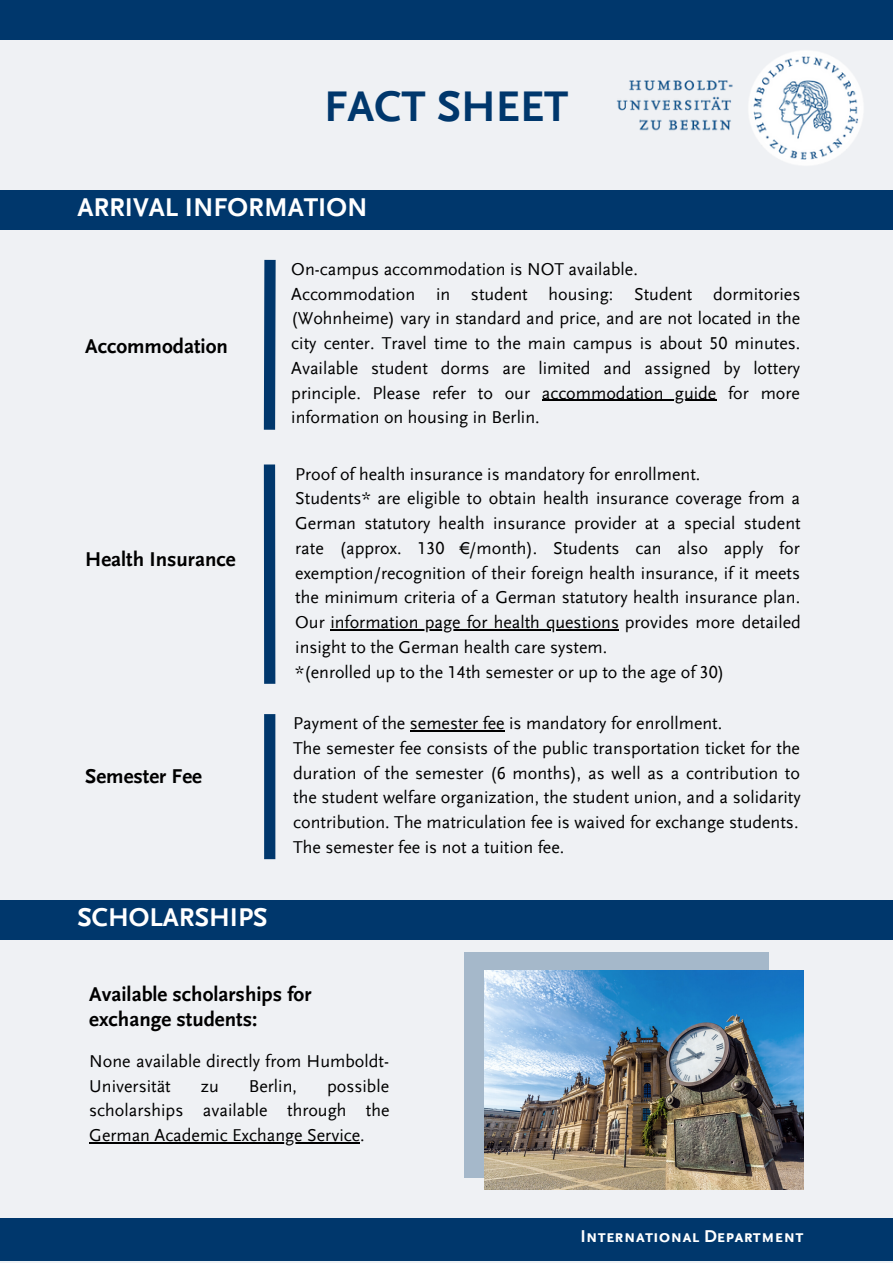
<style>
.page{position:relative;width:893px;height:1264px;background:#fff}
.page>*{position:absolute;margin:0;border:0;box-sizing:border-box;transform-origin:0 0}
.t1{font:700 45px "HU Scala Sans";color:#00376c}
.t2{font:700 27px "HU Scala Sans";color:#fff}
.t3{font:700 21px/24.8px "HU Scala Sans LF";color:#000}
.t4{font:18px/24.8px "HU Scala Sans LF";color:#000}
.t5{font:700 18px "HU Scala Sans SC";color:#fff}
</style>
<div class="page">
<div style="left:0;top:0;width:892px;height:1262px;background:#eff1f4"></div>
<hr style="left:330px;top:629px;width:289px;height:1px;background:#000">
<div style="left:0;top:1217px;width:892px;height:43px;background:#00376c"></div>
<div style="left:0;top:0;width:892px;height:39px;background:#00376c"></div>
<hr style="left:541px;top:400px;width:175px;height:1px;background:#000">
<div style="left:0;top:190px;width:892px;height:40px;background:#00376c"></div>
<hr style="left:410px;top:730px;width:94px;height:1px;background:#000">
<div style="left:0;top:900px;width:892px;height:39px;background:#00376c"></div>
<div style="left:464px;top:951px;width:304px;height:226px;background:#a5b8ca"></div>
<hr style="left:89px;top:1142px;width:271px;height:1px;background:#000">
<img style="left:583px;top:39px;width:309px;height:126px">
<img style="left:485px;top:970px;width:318px;height:219px">
<svg style="left:263px;top:259px;width:13px;height:171px;background:#21517f"></svg>
<div style="left:264px;top:714px;width:11px;height:145px;background:#00376c"></div>
<div style="left:264px;top:464px;width:11px;height:219px;background:#00376c"></div>
<h1 class="t1" style="left:324px;top:84px;width:246px">FACT SHEET</h1>
<h2 class="t2" style="left:77px;top:193px;width:291px">ARRIVAL INFORMATION</h2>
<p class="t3" style="left:85px;top:333px;width:144px">Accommodation</p>
<p class="t3" style="left:85px;top:546px;width:152px">Health Insurance</p>
<p class="t3" style="left:85px;top:764px;width:118px">Semester Fee</p>
<h2 class="t2" style="left:77px;top:903px;width:191px">SCHOLARSHIPS</h2>
<p class="t4" style="left:291px;top:257px;width:510px">On-campus accommodation is NOT available.<br>Accommodation in student housing: Student dormitories (Wohnheime) vary in standard and price, and are not located in the city center. Travel time to the main campus is about 50 minutes.<br>Available student dorms are limited and assigned by lottery principle. Please refer to our accommodation guide for more information on housing in Berlin.</p>
<p class="t4" style="left:295px;top:461px;width:507px">Proof of health insurance is mandatory for enrollment.<br>Students* are eligible to obtain health insurance coverage from a German statutory health insurance provider at a special student rate (approx. 130 €/month). Students can also apply for exemption/recognition of their foreign health insurance, if it meets the minimum criteria of a German statutory health insurance plan.<br>Our information page for health questions provides more detailed insight to the German health care system.<br>*(enrolled up to the 14th semester or up to the age of 30)</p>
<p class="t4" style="left:293px;top:711px;width:509px">Payment of the semester fee is mandatory for enrollment.<br>The semester fee consists of the public transportation ticket for the duration of the semester (6 months), as well as a contribution to the student welfare organization, the student union, and a solidarity contribution. The matriculation fee is waived for exchange students.<br>The semester fee is not a tuition fee.</p>
<p class="t3" style="left:89px;top:981px;width:224px">Available scholarships for exchange students:</p>
<p class="t4" style="left:89px;top:1048px;width:301px">None available directly from Humboldt-<br>Universität</p>
<p class="t4" style="left:89px;top:1073px;width:302px;text-align:justify;text-indent:238px">possible scholarships available through the German Academic Exchange Service.</p>
<p class="t4" style="left:201px;top:1073px;width:20px">zu</p>
<p class="t4" style="left:249px;top:1073px;width:50px">Berlin,</p>
<p class="t5" style="left:580px;top:1227px;width:224px">International Department</p>
</div>
